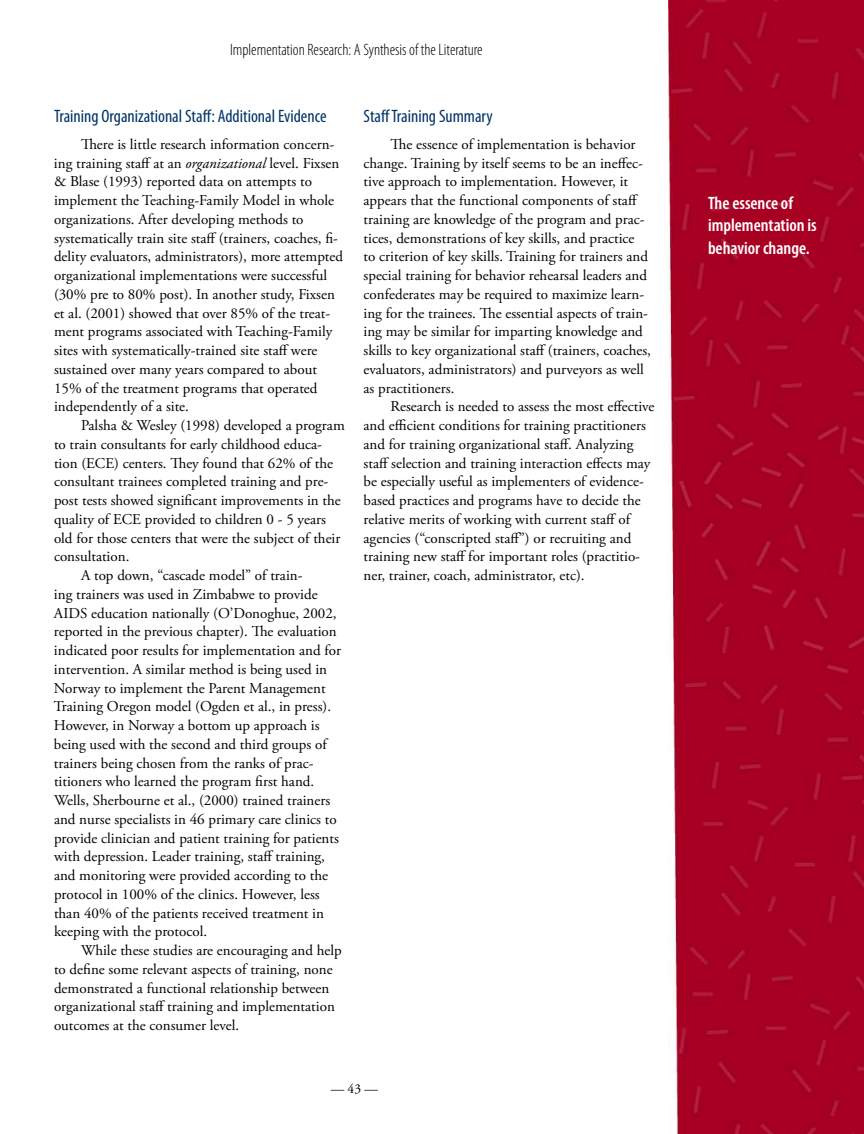
<style>
.page{position:relative;width:864px;height:1134px;background:#fff}
.page>*{position:absolute;margin:0;border:0;box-sizing:border-box;transform-origin:0 0}
.t1{font:condensed 18px "Myriad Pro";color:#036}
.t2{font:600 condensed 18px/22.5px "Myriad Pro";color:#fff}
.t3{font:300 condensed 16.5px "Myriad Pro";color:#000}
.t4{font:15px/18.8px "Adobe Garamond Pro";color:#000}
.t5{font:13.5px "Adobe Garamond Pro";color:#000}
.s1{font-style:italic}
</style>
<div class="page">
<img style="left:668px;top:0;width:196px;height:1134px">
<p class="t3" style="left:230px;top:41px;width:254px">Implementation Research: A Synthesis of the Literature</p>
<p class="t1" style="left:54px;top:106px;width:274px">Training Organizational Staff: Additional Evidence</p>
<p class="t4" style="left:54px;top:135px;width:291px;text-indent:27px">There is little research information concern&shy;ing training staff at an <span class="s1">organizational</span> level. Fixsen &amp; Blase (1993) reported data on attempts to implement the Teaching-Family Model in whole organizations. After developing methods to systematically train site staff (trainers, coaches, fi&shy;delity evaluators, administrators), more attempted organizational implementations were successful (30% pre to 80% post). In another study, Fixsen et al. (2001) showed that over 85% of the treat&shy;ment programs associated with Teaching-Family sites with systematically-trained site staff were sustained over many years compared to about 15% of the treatment programs that operated independently of a site.</p>
<p class="t4" style="left:81px;top:417px;width:265px">Palsha &amp; Wesley (1998) developed a program</p>
<p class="t4" style="left:54px;top:435px;width:270px">to train consultants for early childhood educa-</p>
<p class="t4" style="left:54px;top:454px;width:280px">tion (ECE) centers. They found that 62% of the</p>
<p class="t4" style="left:54px;top:473px;width:276px">consultant trainees completed training and pre-</p>
<p class="t4" style="left:54px;top:492px;width:288px">post tests showed significant improvements in the</p>
<p class="t4" style="left:54px;top:510px;width:273px">quality of ECE provided to children 0 - 5 years</p>
<p class="t4" style="left:54px;top:529px;width:288px">old for those centers that were the subject of their</p>
<p class="t4" style="left:54px;top:548px;width:77px">consultation.</p>
<p class="t4" style="left:81px;top:567px;width:223px">A top down, “cascade model” of train-</p>
<p class="t4" style="left:54px;top:585px;width:265px">ing trainers was used in Zimbabwe to provide</p>
<p class="t4" style="left:54px;top:604px;width:284px">AIDS education nationally (O’Donoghue, 2002,</p>
<p class="t4" style="left:54px;top:623px;width:284px">reported in the previous chapter). The evaluation</p>
<p class="t4" style="left:54px;top:642px;width:289px">indicated poor results for implementation and for</p>
<p class="t4" style="left:54px;top:660px;width:275px">intervention. A similar method is being used in</p>
<p class="t4" style="left:54px;top:679px;width:273px">Norway to implement the Parent Management</p>
<p class="t4" style="left:54px;top:698px;width:279px">Training Oregon model (Ogden et al., in press).</p>
<p class="t4" style="left:54px;top:717px;width:267px">However, in Norway a bottom up approach is</p>
<p class="t4" style="left:54px;top:735px;width:274px">being used with the second and third groups of</p>
<p class="t4" style="left:54px;top:754px;width:261px">trainers being chosen from the ranks of prac-</p>
<p class="t4" style="left:54px;top:773px;width:262px">titioners who learned the program first hand.</p>
<p class="t4" style="left:54px;top:792px;width:278px">Wells, Sherbourne et al., (2000) trained trainers</p>
<p class="t4" style="left:54px;top:810px;width:284px">and nurse specialists in 46 primary care clinics to</p>
<p class="t4" style="left:54px;top:829px;width:286px">provide clinician and patient training for patients</p>
<p class="t4" style="left:54px;top:848px;width:273px">with depression. Leader training, staff training,</p>
<p class="t4" style="left:54px;top:867px;width:276px">and monitoring were provided according to the</p>
<p class="t4" style="left:54px;top:885px;width:267px">protocol in 100% of the clinics. However, less</p>
<p class="t4" style="left:54px;top:904px;width:271px">than 40% of the patients received treatment in</p>
<p class="t4" style="left:54px;top:923px;width:155px">keeping with the protocol.</p>
<p class="t4" style="left:81px;top:942px;width:262px">While these studies are encouraging and help</p>
<p class="t4" style="left:54px;top:960px;width:280px">to define some relevant aspects of training, none</p>
<p class="t4" style="left:54px;top:979px;width:277px">demonstrated a functional relationship between</p>
<p class="t4" style="left:54px;top:998px;width:282px">organizational staff training and implementation</p>
<p class="t4" style="left:54px;top:1017px;width:187px">outcomes at the consumer level.</p>
<p class="t1" style="left:364px;top:106px;width:131px">Staff Training Summary</p>
<p class="t4" style="left:364px;top:135px;width:289px;text-indent:27px">The essence of implementation is behavior change. Training by itself seems to be an ineffec&shy;tive approach to implementation. However, it appears that the functional components of staff training are knowledge of the program and prac&shy;tices, demonstrations of key skills, and practice<br>to criterion of key skills. Training for trainers and special training for behavior rehearsal leaders and confederates may be required to maximize learn&shy;ing for the trainees. The essential aspects of train&shy;ing may be similar for imparting knowledge and skills to key organizational staff (trainers, coaches, evaluators, administrators) and purveyors as well as practitioners.</p>
<p class="t4" style="left:364px;top:398px;width:292px;text-indent:27px">Research is needed to assess the most effective and efficient conditions for training practitioners and for training organizational staff. Analyzing staff selection and training interaction effects may be especially useful as implementers of evidence&shy;based practices and programs have to decide the relative merits of working with current staff of agencies (“conscripted staff”) or recruiting and training new staff for important roles (practitio&shy;ner, trainer, coach, administrator, etc).</p>
<p class="t5" style="left:331px;top:1080px;width:49px">—43—</p>
<p class="t2" style="left:708px;top:192px;width:110px">The essence of implementation is behavior change.</p>
</div>
